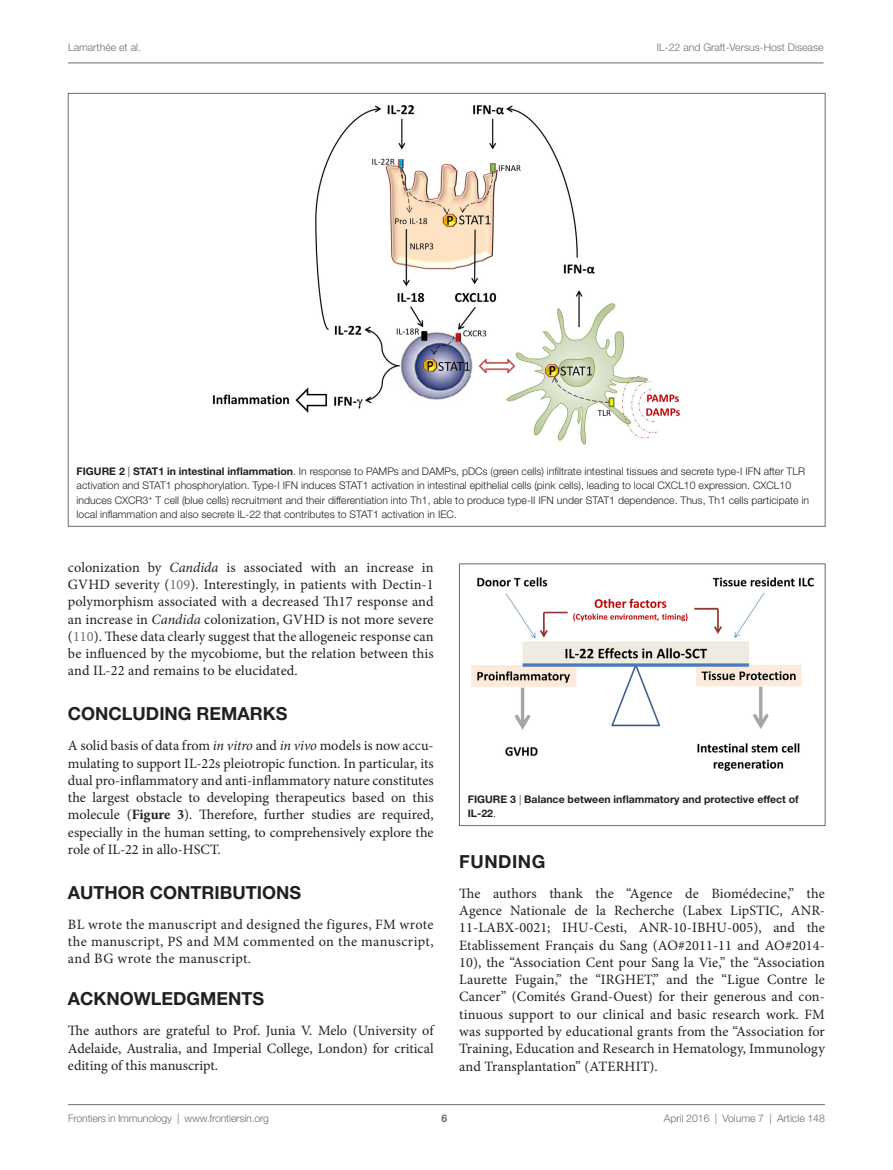
<style>
.page{position:relative;width:893px;height:1170px;background:#fff}
.page>*{position:absolute;margin:0;border:0;box-sizing:border-box;transform-origin:0 0}
.t1{font:700 18px "Helvetica Neue LT Std";color:#231f20}
.t2{font:14.25px/17.2px "Minion Pro";letter-spacing:.005em;color:#231f20;text-align:justify}
.t3{font:300 10.5px/14.2px "Helvetica Neue LT Std";color:#231f20}
.t4{font:300 10.5px "Helvetica Neue LT Std";color:#6c6d70}
.t5{font:700 10.5px/14.2px "Helvetica Neue LT Std";color:#231f20}
.t6{font:700 10.5px "Helvetica Neue LT Std";color:#6c6d70}
.s1{font-weight:700}
.s2{font-style:italic}
.s3{color:#6c6d70}
.s4{font-weight:300}
</style>
<div class="page">
<img style="left:471px;top:577px;width:343px;height:194px">
<div style="left:459px;top:563px;width:366px;height:262px;border:1px solid #6c6d70"></div>
<img style="left:213px;top:105px;width:467px;height:340px">
<hr style="left:68px;top:63px;width:756px;height:1px;background:#6c6d70">
<hr style="left:68px;top:1104px;width:757px;height:1px;background:#6c6d70">
<p class="t4" style="left:68px;top:41px;width:74px">Lamarthée et al.</p>
<p class="t4" style="left:657px;top:41px;width:168px">IL-22 and Graft-Versus-Host Disease</p>
<p class="t3" style="left:77px;top:464px;width:734px"><span class="s1">FIGURE 2</span> | <span class="s1">STAT1 in intestinal inflammation</span>. In response to PAMPs and DAMPs, pDCs (green cells) infiltrate intestinal tissues and secrete type-I IFN after TLR activation and STAT1 phosphorylation. Type-I IFN induces STAT1 activation in intestinal epithelial cells (pink cells), leading to local CXCL10 expression. CXCL10 induces CXCR3<sup>+</sup> T cell (blue cells) recruitment and their differentiation into Th1, able to produce type-II IFN under STAT1 dependence. Thus, Th1 cells participate in local inflammation and also secrete IL-22 that contributes to STAT1 activation in IEC.</p>
<p class="t2" style="left:68px;top:558px;width:367px">colonization by <span class="s2">Candida</span> is associated with an increase in GVHD severity (<span class="s3">109</span>). Interestingly, in patients with Dectin-1 polymorphism associated with a decreased Th17 response and an increase in <span class="s2">Candida</span> colonization, GVHD is not more severe (<span class="s3">110</span>). These data clearly suggest that the allogeneic response can be influenced by the mycobiome, but the relation between this and IL-22 and remains to be elucidated.</p>
<p class="t1" style="left:68px;top:702px;width:221px">CONCLUDING REMARKS</p>
<p class="t2" style="left:68px;top:737px;width:367px">A solid basis of data from <span class="s2">in vitro</span> and <span class="s2">in vivo</span> models is now accu&shy;mulating to support IL-22s pleiotropic function. In particular, its dual pro-inflammatory and anti-inflammatory nature constitutes the largest obstacle to developing therapeutics based on this molecule (<span class="s1">Figure 3</span>). Therefore, further studies are required, especially in the human setting, to comprehensively explore the role of IL-22 in allo-HSCT.</p>
<p class="t1" style="left:68px;top:881px;width:235px">AUTHOR CONTRIBUTIONS</p>
<p class="t2" style="left:68px;top:915px;width:367px">BL wrote the manuscript and designed the figures, FM wrote the manuscript, PS and MM commented on the manuscript, and BG wrote the manuscript.</p>
<p class="t1" style="left:68px;top:987px;width:198px">ACKNOWLEDGMENTS</p>
<p class="t2" style="left:68px;top:1022px;width:367px">The authors are grateful to Prof. Junia V. Melo (University of Adelaide, Australia, and Imperial College, London) for critical editing of this manuscript.</p>
<p class="t5" style="left:468px;top:791px;width:332px">FIGURE 3 <span class="s4">|</span> Balance between inflammatory and protective effect of<br>IL-22<span class="s4">.</span></p>
<p class="t1" style="left:459px;top:850px;width:88px">FUNDING</p>
<p class="t2" style="left:459px;top:884px;width:367px">The authors thank the “Agence de Biomédecine,” the Agence Nationale de la Recherche (Labex LipSTIC, ANR-11-LABX-0021; IHU-Cesti, ANR-10-IBHU-005), and the Etablissement Français du Sang (AO#2011-11 and AO#2014- 10), the “Association Cent pour Sang la Vie,” the “Association Laurette Fugain,” the “IRGHET,” and the “Ligue Contre le Cancer” (Comités Grand-Ouest) for their generous and con&shy;tinuous support to our clinical and basic research work. FM was supported by educational grants from the “Association for Training, Education and Research in Hematology, Immunology and Transplantation” (ATERHIT).</p>
<p class="t4" style="left:68px;top:1111px;width:203px">Frontiers in Immunology | www.frontiersin.org</p>
<p class="t4" style="left:664px;top:1111px;width:163px">April 2016 | Volume 7 | Article 148</p>
<p class="t6" style="left:441px;top:1111px;width:7px">6</p>
</div>
